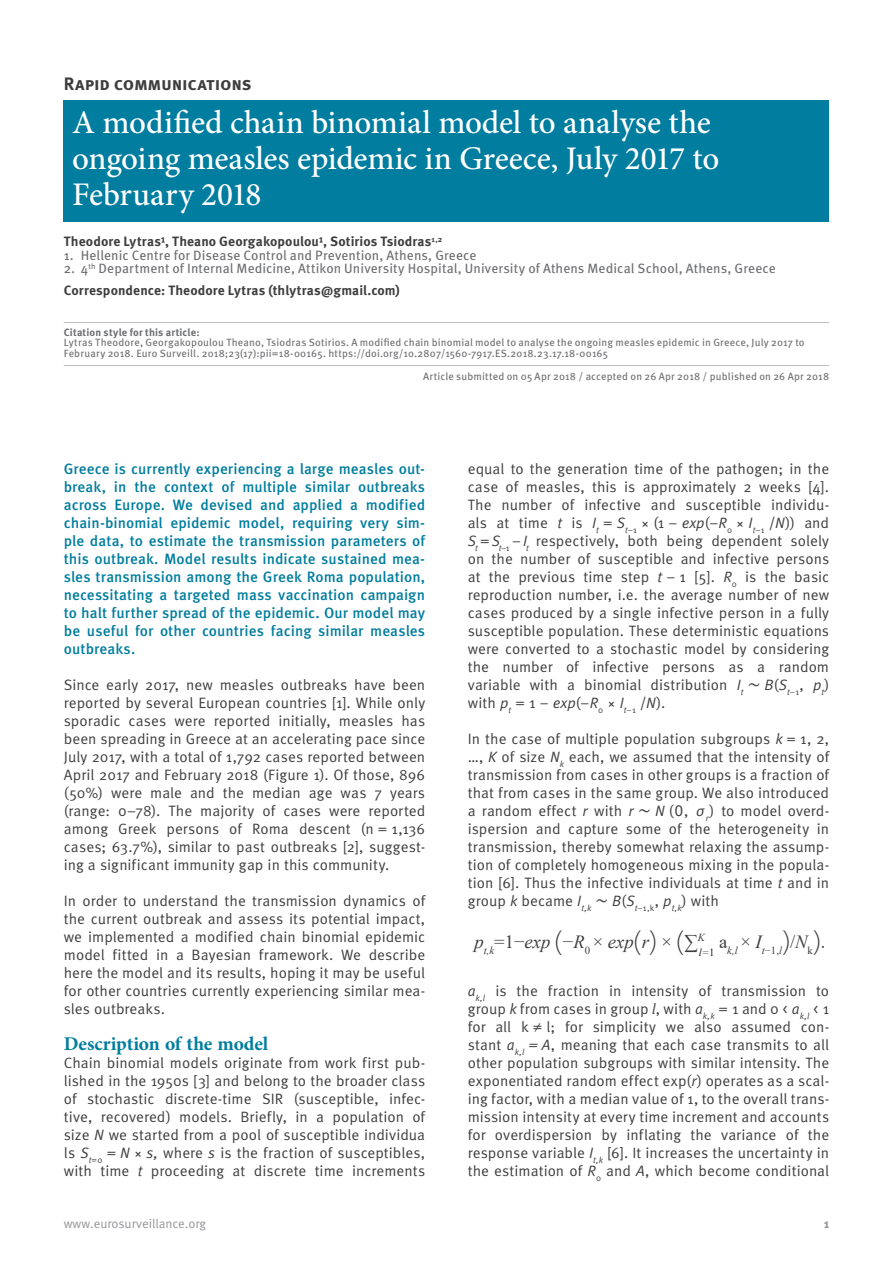
<style>
.page{position:relative;width:893px;height:1263px;background:#fff}
.page>*{position:absolute;margin:0;border:0;box-sizing:border-box;transform-origin:0 0}
.t1{font:500 33px/36px "Minion Pro";letter-spacing:-.005em;color:#fff}
.t2{font:26.25px "Bell";color:#3e3e3f}
.t3{font:700 19.5px "Minion Pro";letter-spacing:-.01em;color:#007d9f}
.t4{font:italic 18.6px "Times New Roman";color:#3e3e3f}
.t5{font:700 18px "Meta Pro";letter-spacing:-.015em;color:#3e3e3f}
.t6{font:15px/18px "Meta Pro";color:#3e3e3f;text-align:justify}
.t7{font:500 15px/18px "Meta Pro";letter-spacing:.005em;color:#007d9f;text-align:justify}
.t8{font:13.5px/22px "Meta Pro";letter-spacing:.01em;color:#6c6d70}
.t9{font:700 13.5px "Meta Pro";letter-spacing:.005em;color:#3e3e3f}
.t10{font:12.75px "Meta Pro";color:#939598}
.t11{font:700 12.75px "Meta Pro";color:#939598}
.t12{font:italic 10.8px "Times New Roman";color:#231f20}
.t13{font:10.5px/10.5px "Meta Pro";letter-spacing:.015em;color:#6c6d70}
.t14{font:700 10.5px "Meta Pro";letter-spacing:.015em;color:#6c6d70}
.s1{font-weight:700;color:#3e3e3f}
.s2{font-style:italic}
.s3{font-family:"Cambria Math";font-size:18px}
.s4{font-family:"Arial"}
.s5{font-style:normal}
.s6{font-family:"Bell";font-style:normal;font-size:26.25px}
.s7{font-family:"Times New Roman";font-size:18.6px}
.s8{font-family:"Times New Roman";font-style:italic;font-size:18.6px}
</style>
<div class="page">
<hr style="left:64px;top:322px;width:765px;height:1px;background:#bcbdc0">
<hr style="left:64px;top:365px;width:765px;height:1px;background:#bcbdc0">
<div style="left:64px;top:100px;width:765px;height:122px;background:#007d9f"></div>
<p class="t5" style="left:64px;top:72px;width:189px">Rapid communications</p>
<h1 class="t1" style="left:72px;top:104px;width:648px">A modified chain binomial model to analyse the ongoing measles epidemic in Greece, July 2017 to<br>February 2018</h1>
<p class="t9" style="left:64px;top:233px;width:380px">Theodore Lytras¹, Theano Georgakopoulou¹, Sotirios Tsiodras<sup>1,2</sup></p>
<p class="t8" style="left:64px;top:245px;width:414px">1. Hellenic Centre for Disease Control and Prevention, Athens, Greece</p>
<p class="t8" style="left:64px;top:258px;width:713px">2. 4<sup>th</sup> Department of Internal Medicine, Attikon University Hospital, University of Athens Medical School, Athens, Greece<br><span class="s1">Correspondence: Theodore Lytras (thlytras@gmail.com)</span></p>
<p class="t14" style="left:64px;top:325px;width:137px">Citation style for this article:</p>
<p class="t13" style="left:64px;top:338px;width:742px">Lytras Theodore, Georgakopoulou Theano, Tsiodras Sotirios. A modified chain binomial model to analyse the ongoing measles epidemic in Greece, July 2017 to<br>February 2018. Euro Surveill. 2018;23(17):pii=18-00165. https://doi.org/10.2807/1560-7917.ES.2018.23.17.18-00165</p>
<p class="t13" style="left:423px;top:371px;width:408px">Article submitted on 05 Apr 2018 / accepted on 26 Apr 2018 / published on 26 Apr 2018</p>
<p class="t7" style="left:64px;top:460px;width:363px">Greece is currently experiencing a large measles out&shy;break, in the context of multiple similar outbreaks across Europe. We devised and applied a modified chain-binomial epidemic model, requiring very sim&shy;ple data, to estimate the transmission parameters of this outbreak. Model results indicate sustained mea&shy;sles transmission among the Greek Roma population, necessitating a targeted mass vaccination campaign to halt further spread of the epidemic. Our model may be useful for other countries facing similar measles outbreaks.</p>
<p class="t6" style="left:64px;top:676px;width:363px">Since early 2017, new measles outbreaks have been reported by several European countries [1]. While only sporadic cases were reported initially, measles has been spreading in Greece at an accelerating pace since July 2017, with a total of 1,792 cases reported between April 2017 and February 2018 (Figure 1). Of those, 896 (50%) were male and the median age was 7 years (range: 0–78). The majority of cases were reported among Greek persons of Roma descent (n = 1,136 cases; 63.7%), similar to past outbreaks [2], suggest&shy;ing a significant immunity gap in this community.</p>
<p class="t6" style="left:64px;top:892px;width:363px">In order to understand the transmission dynamics of the current outbreak and assess its potential impact, we implemented a modified chain binomial epidemic model fitted in a Bayesian framework. We describe here the model and its results, hoping it may be useful for other countries currently experiencing similar mea&shy;sles outbreaks.</p>
<h3 class="t3" style="left:64px;top:1030px;width:206px">Description of the model</h3>
<p class="t6" style="left:64px;top:1054px;width:363px">Chain binomial models originate from work first pub&shy;lished in the 1950s [3] and belong to the broader class of stochastic discrete-time SIR (susceptible, infec&shy;tive, recovered) models. Briefly, in a population of size <span class="s2">N</span> we started from a pool of susceptible individua ls <span class="s2">S</span><sub>t</sub><sub>=0</sub> = <span class="s2">N</span> × <span class="s2">s,</span> where <span class="s2">s</span> is the fraction of susceptibles, with time <span class="s2">t</span> proceeding at discrete time increments</p>
<p class="t6" style="left:468px;top:460px;width:363px">equal to the generation time of the pathogen; in the case of measles, this is approximately 2 weeks [4].<br>The number of infective and susceptible individu&shy;als at time <span class="s2">t</span> is <span class="s2">I</span><sub>t</sub> = <span class="s2">S</span><sub>t</sub><sub>−1</sub> × (1 − <span class="s2">exp</span>(−<span class="s2">R</span><sub>0</sub> × <span class="s2">I</span><sub>t</sub><sub>−1</sub> /<span class="s2">N</span>)) and <span class="s2">S</span><sub>t</sub> =<span class="s2">S</span><sub>t</sub><sub>−1</sub> −<span class="s2">I</span><sub>t</sub> respectively, both being dependent solely on the number of susceptible and infective persons at the previous time step <span class="s2">t</span> − 1 [5]. <span class="s2">R</span><sub>0</sub> is the basic reproduction number, i.e. the average number of new cases produced by a single infective person in a fully susceptible population. These deterministic equations were converted to a stochastic model by considering the number of infective persons as a random variable with a binomial distribution <span class="s2">I</span><sub>t</sub> <span class="s3">∼</span> <span class="s2">B</span>(<span class="s2">S</span><sub>t</sub><sub>−1</sub>, <span class="s2">p</span><sub>t</sub>) with <span class="s2">p</span><sub>t</sub> = 1 − <span class="s2">exp</span>(−<span class="s2">R</span><sub>0</sub> × <span class="s2">I</span><sub>t</sub><sub>−1</sub> /<span class="s2">N</span>).</p>
<p class="t6" style="left:468px;top:730px;width:363px">In the case of multiple population subgroups <span class="s2">k</span> = 1, 2, …, <span class="s2">K</span> of size <span class="s2">N</span><sub>k</sub> each, we assumed that the intensity of transmission from cases in other groups is a fraction of that from cases in the same group. We also introduced a random effect <span class="s2">r</span> with <span class="s2">r</span> <span class="s3">∼</span> <span class="s2">N</span> (<span class="s4">0</span>, <span class="s2">σ</span><sub>r</sub>) to model overd&shy;ispersion and capture some of the heterogeneity in transmission, thereby somewhat relaxing the assump&shy;tion of completely homogeneous mixing in the popula&shy;tion [6]. Thus the infective individuals at time <span class="s2">t</span> and in group <span class="s2">k</span> became <span class="s2">I</span><sub>t,k</sub> <span class="s3">∼</span> <span class="s2">B</span>(<span class="s2">S</span><sub>t</sub><sub>−1,k</sub>, <span class="s2">p</span><sub>t,k</sub>) with</p>
<p class="t4" style="left:474px;top:928px;width:309px">p<sub>t,k</sub><span class="s5">=1−</span>exp <span class="s6">(</span><span class="s5">−</span>R<sub>0</sub> <span class="s5">×</span> exp<span class="s6">(</span>r<span class="s6">)</span> <span class="s5">×</span> <span class="s6">(</span><span class="s5">∑</span><sup>K</sup> <span class="s5">a</span><sub>k,l</sub> <span class="s5">×</span> I<sub>t</sub><sub>−1,</sub><sub>l</sub></p>
<h2 class="t2" style="left:782px;top:924px;width:45px">)<span class="s7">/</span><span class="s8">N</span><sub>k</sub>)<span class="s7">.</span></h2>
<p class="t12" style="left:699px;top:945px;width:17px">l=<span class="s5">1</span></p>
<p class="t6" style="left:468px;top:982px;width:363px"><span class="s2">a</span><sub>k,l</sub> is the fraction in intensity of transmission to group <span class="s2">k</span> from cases in group <span class="s2">l</span>, with <span class="s2">a</span><sub>k,k</sub> = 1 and 0 &lt; <span class="s2">a</span><sub>k,l</sub> &lt; 1 for all k ≠ l; for simplicity we also assumed con&shy;stant <span class="s2">a</span><sub>k,l</sub> <span class="s2">= A</span>, meaning that each case transmits to all other population subgroups with similar intensity. The exponentiated random effect exp(<span class="s2">r</span>) operates as a scal&shy;ing factor, with a median value of 1, to the overall trans&shy;mission intensity at every time increment and accounts for overdispersion by inflating the variance of the response variable <span class="s2">I</span><sub>t,k</sub> [6]. It increases the uncertainty in the estimation of <span class="s2">R</span><sub>0</sub> and <span class="s2">A</span>, which become conditional</p>
<p class="t10" style="left:64px;top:1215px;width:144px">www.eurosurveillance.org</p>
<p class="t11" style="left:824px;top:1215px;width:7px">1</p>
</div>
